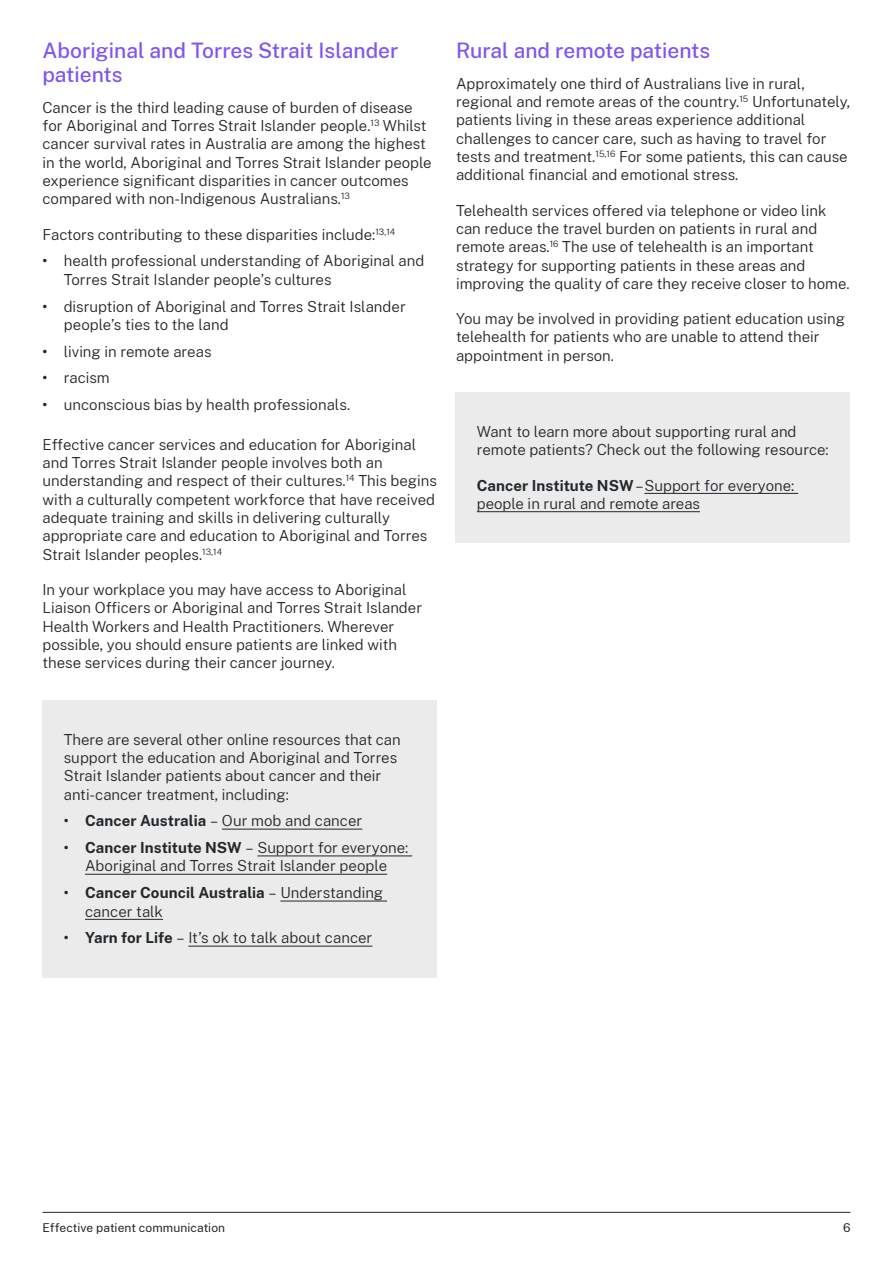
<style>
.page{position:relative;width:893px;height:1263px;background:#fff}
.page>*{position:absolute;margin:0;border:0;box-sizing:border-box;transform-origin:0 0}
.t1{font:500 21px/24px "Public Sans";color:#8055f1}
.t2{font:300 15px/18.3px "Public Sans";color:#22272b}
.t3{font:12px "Public Sans";letter-spacing:.005em;color:#22272b}
.s1{font-weight:600}
.s2{font-weight:700}
</style>
<div class="page">
<div style="left:43px;top:700px;width:394px;height:277px;background:#ebebeb"></div>
<hr style="left:222px;top:829px;width:140px;height:1px;background:#22272b">
<hr style="left:257px;top:855px;width:155px;height:1px;background:#22272b">
<hr style="left:85px;top:874px;width:302px;height:1px;background:#22272b">
<hr style="left:280px;top:901px;width:107px;height:1px;background:#22272b">
<hr style="left:85px;top:919px;width:78px;height:1px;background:#22272b">
<hr style="left:188px;top:946px;width:184px;height:1px;background:#22272b">
<div style="left:455px;top:392px;width:395px;height:151px;background:#ebebeb"></div>
<hr style="left:644px;top:493px;width:154px;height:1px;background:#22272b">
<hr style="left:477px;top:511px;width:223px;height:1px;background:#22272b">
<hr style="left:43px;top:1212px;width:807px;height:1px;background:#22272b">
<h1 class="t1" style="left:43px;top:37px;width:358px">Aboriginal and Torres Strait Islander patients</h1>
<p class="t2" style="left:43px;top:98px;width:391px">Cancer is the third leading cause of burden of disease for Aboriginal and Torres Strait Islander people.<sup>13</sup> Whilst cancer survival rates in Australia are among the highest in the world, Aboriginal and Torres Strait Islander people experience significant disparities in cancer outcomes compared with non-Indigenous Australians.<sup>13</sup></p>
<p class="t2" style="left:43px;top:224px;width:354px">Factors contributing to these disparities include:<sup>13,14</sup></p>
<p class="t2" style="left:64px;top:251px;width:362px;text-indent:-21px"><span class="s1">•</span> health professional understanding of Aboriginal and<br>Torres Strait Islander people’s cultures</p>
<p class="t2" style="left:64px;top:296px;width:343px;text-indent:-21px"><span class="s1">•</span> disruption of Aboriginal and Torres Strait Islander people’s ties to the land</p>
<p class="t2" style="left:43px;top:341px;width:170px"><span class="s1">•</span> living in remote areas</p>
<p class="t2" style="left:43px;top:368px;width:69px"><span class="s1">•</span> racism</p>
<p class="t2" style="left:43px;top:395px;width:309px"><span class="s1">•</span> unconscious bias by health professionals.</p>
<p class="t2" style="left:43px;top:434px;width:396px">Effective cancer services and education for Aboriginal and Torres Strait Islander people involves both an understanding and respect of their cultures.<sup>14</sup> This begins with a culturally competent workforce that have received adequate training and skills in delivering culturally appropriate care and education to Aboriginal and Torres Strait Islander peoples.<sup>13,14</sup></p>
<p class="t2" style="left:43px;top:580px;width:381px">In your workplace you may have access to Aboriginal Liaison Officers or Aboriginal and Torres Strait Islander Health Workers and Health Practitioners. Wherever possible, you should ensure patients are linked with these services during their cancer journey.</p>
<h1 class="t1" style="left:456px;top:37px;width:256px">Rural and remote patients</h1>
<p class="t2" style="left:456px;top:74px;width:396px">Approximately one third of Australians live in rural, regional and remote areas of the country.<sup>15</sup> Unfortunately, patients living in these areas experience additional challenges to cancer care, such as having to travel for tests and treatment.<sup>15,16</sup> For some patients, this can cause additional financial and emotional stress.</p>
<p class="t2" style="left:456px;top:200px;width:395px">Telehealth services offered via telephone or video link can reduce the travel burden on patients in rural and remote areas.<sup>16</sup> The use of telehealth is an important strategy for supporting patients in these areas and improving the quality of care they receive closer to home.</p>
<p class="t2" style="left:456px;top:309px;width:390px">You may be involved in providing patient education using telehealth for patients who are unable to attend their appointment in person.</p>
<p class="t2" style="left:477px;top:422px;width:353px">Want to learn more about supporting rural and remote patients? Check out the following resource:</p>
<p class="t2" style="left:477px;top:475px;width:319px"><span class="s2">Cancer Institute NSW</span> – Support for everyone: people in rural and remote areas</p>
<p class="t2" style="left:64px;top:729px;width:338px">There are several other online resources that can support the education and Aboriginal and Torres Strait Islander patients about cancer and their anti-cancer treatment, including:</p>
<p class="t2" style="left:64px;top:811px;width:300px"><span class="s1">•</span> <span class="s2">Cancer Australia</span> – Our mob and cancer</p>
<p class="t2" style="left:64px;top:838px;width:346px;text-align:center"><span class="s1">•</span> <span class="s2">Cancer Institute NSW</span> – Support for everyone:<br>Aboriginal and Torres Strait Islander people</p>
<p class="t2" style="left:85px;top:883px;width:300px;text-indent:-21px"><span class="s1">•</span> <span class="s2">Cancer Council Australia</span> – Understanding cancer talk</p>
<p class="t2" style="left:64px;top:928px;width:310px"><span class="s1">•</span> <span class="s2">Yarn for Life</span> – It’s ok to talk about cancer</p>
<p class="t3" style="left:43px;top:1219px;width:184px">Effective patient communication</p>
<p class="t3" style="left:843px;top:1219px;width:9px">6</p>
</div>
